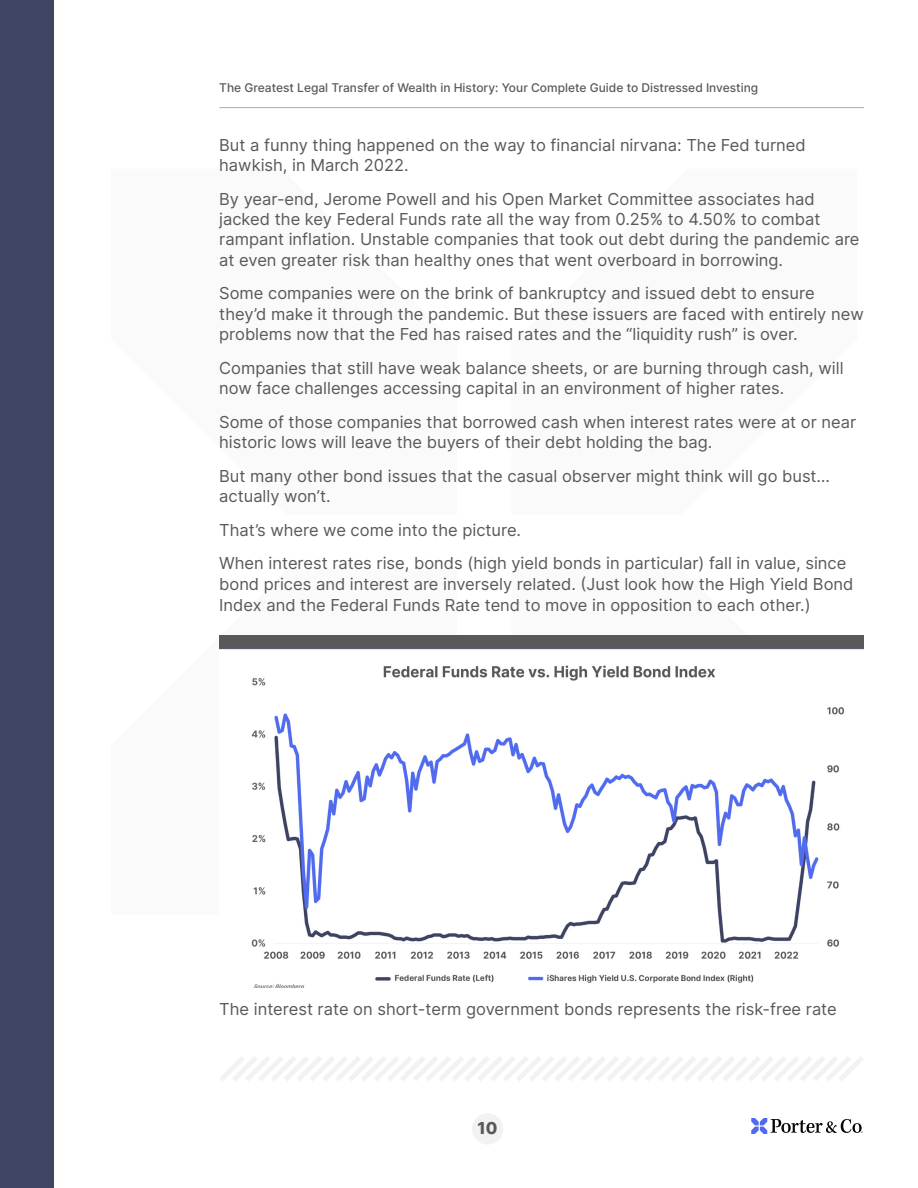
<style>
.page{position:relative;width:918px;height:1188px;background:#fff}
.page>*{position:absolute;margin:0;border:0;box-sizing:border-box;transform-origin:0 0}
.Porter_Body_Copy{font:16.5px/20.2px "Inter";color:#595959}
.t1{font:800 16.5px "Inter";color:#595959}
.t2{font:500 12px "Inter";color:#595959}
</style>
<div class="page">
<svg style="left:220px;top:1057px;width:643px;height:24px"></svg>
<div style="left:0;top:0;width:54px;height:1188px;background:#3f4463"></div>
<svg style="left:751px;top:1118px;width:111px;height:16px"></svg>
<hr style="left:219px;top:107px;width:645px;height:1px;background:#acacac">
<div style="left:472px;top:1113px;width:31px;height:32px;background:#f2f2f2;border-radius:50%"></div>
<img style="left:219px;top:636px;width:645px;height:352px">
<p class="t2" style="left:219px;top:78px;width:541px">The Greatest Legal Transfer of Wealth in History: Your Complete Guide to Distressed Investing</p>
<p class="Porter_Body_Copy" style="left:219px;top:134px;width:588px">But a funny thing happened on the way to financial nirvana: The Fed turned hawkish, in March 2022.</p>
<p class="Porter_Body_Copy" style="left:219px;top:188px;width:642px">By year-end, Jerome Powell and his Open Market Committee associates had jacked the key Federal Funds rate all the way from 0.25% to 4.50% to combat rampant inflation. Unstable companies that took out debt during the pandemic are at even greater risk than healthy ones that went overboard in borrowing.</p>
<p class="Porter_Body_Copy" style="left:219px;top:283px;width:646px">Some companies were on the brink of bankruptcy and issued debt to ensure they’d make it through the pandemic. But these issuers are faced with entirely new problems now that the Fed has raised rates and the “liquidity rush” is over.</p>
<p class="Porter_Body_Copy" style="left:219px;top:357px;width:626px">Companies that still have weak balance sheets, or are burning through cash, will now face challenges accessing capital in an environment of higher rates.</p>
<p class="Porter_Body_Copy" style="left:219px;top:411px;width:639px">Some of those companies that borrowed cash when interest rates were at or near historic lows will leave the buyers of their debt holding the bag.</p>
<p class="Porter_Body_Copy" style="left:219px;top:465px;width:612px">But many other bond issues that the casual observer might think will go bust… actually won’t.</p>
<p class="Porter_Body_Copy" style="left:219px;top:519px;width:303px">That’s where we come into the picture.</p>
<p class="Porter_Body_Copy" style="left:219px;top:553px;width:636px;line-height:20.9px">When interest rates rise, bonds (high yield bonds in particular) fall in value, since bond prices and interest are inversely related. (Just look how the High Yield Bond<br>Index and the Federal Funds Rate tend to move in opposition to each other.)</p>
<p class="Porter_Body_Copy" style="left:219px;top:999px;width:619px">The interest rate on short-term government bonds represents the risk-free rate</p>
<p class="t1" style="left:478px;top:1116px;width:21px">10</p>
</div>
